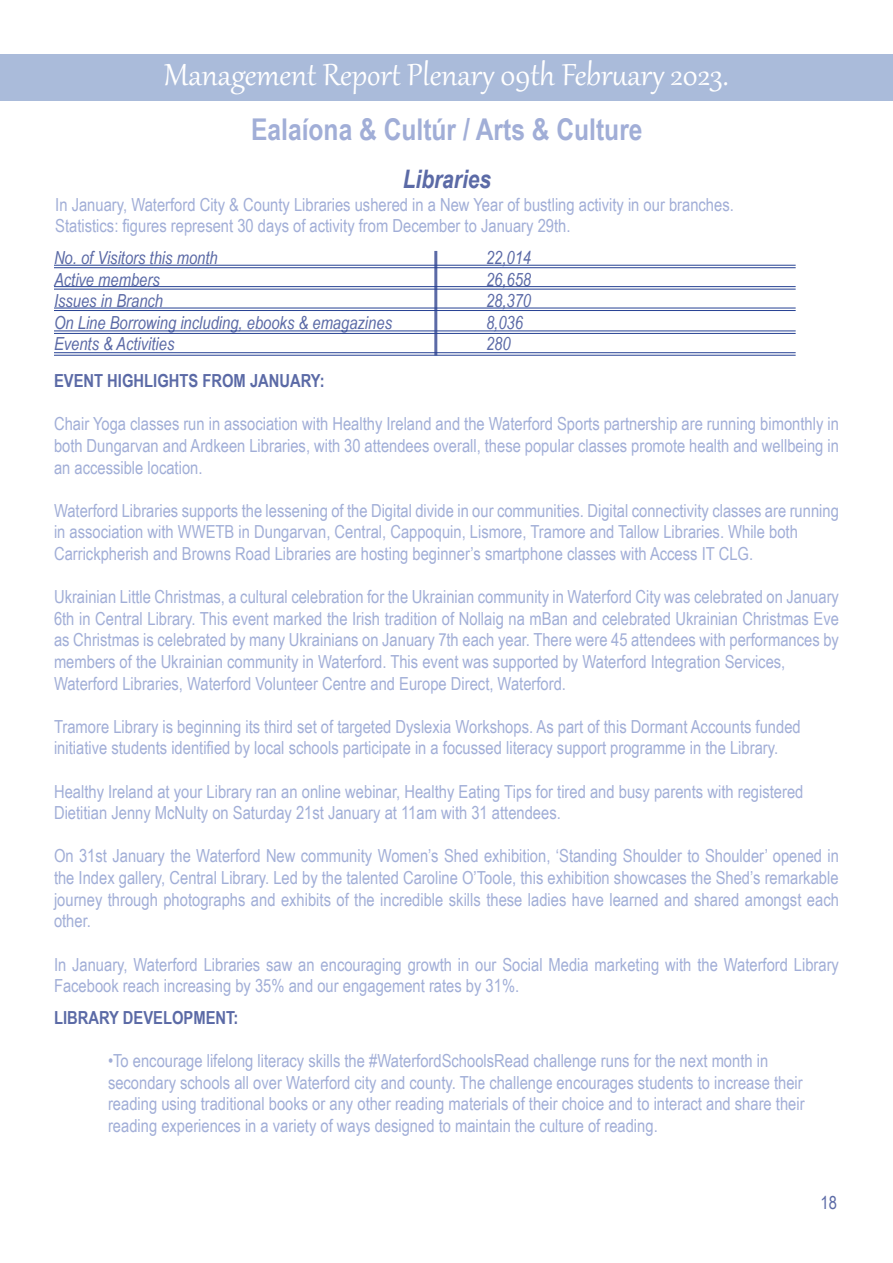
<style>
.page{position:relative;width:893px;height:1263px;background:#fff}
.page>*{position:absolute;margin:0;border:0;box-sizing:border-box;transform-origin:0 0}
.t1{font:37.5px "Gabriola";color:#fff}
.t2{font:700 30px "Arial Narrow";color:#a1aed7}
.t3{font:italic 700 25.5px "Arial Narrow";color:#5b6aa6}
.t4{font:18px/21.6px "Arial Narrow";color:#a1aed7}
.t5{font:italic 18px "Arial Narrow";color:#5b6aa6}
.t6{font:700 18px "Arial Narrow";color:#5b6aa6}
.t7{font:18px "Arial Narrow";color:#5b6aa6}
</style>
<div class="page">
<div style="left:0;top:54px;width:893px;height:46px;background:#aabbda"></div>
<hr style="left:434px;top:251px;width:3px;height:104px;background:#5b6aa6">
<hr style="left:54px;top:265px;width:742px;height:1px;background:#264193">
<hr style="left:54px;top:267px;width:742px;height:1px;background:#264193">
<hr style="left:54px;top:286px;width:742px;height:1px;background:#264193">
<hr style="left:54px;top:289px;width:742px;height:1px;background:#264193">
<hr style="left:54px;top:308px;width:742px;height:1px;background:#264193">
<hr style="left:54px;top:310px;width:742px;height:1px;background:#264193">
<hr style="left:54px;top:331px;width:742px;height:1px;background:#264193">
<hr style="left:54px;top:333px;width:742px;height:1px;background:#264193">
<hr style="left:54px;top:352px;width:742px;height:1px;background:#264193">
<hr style="left:54px;top:355px;width:742px;height:1px;background:#264193">
<h1 class="t1" style="left:164px;top:50px;width:566px">Management Report Plenary 09th February 2023.</h1>
<h2 class="t2" style="left:251px;top:106px;width:393px">Ealaíona &amp; Cultúr / Arts &amp; Culture</h2>
<h3 class="t3" style="left:403px;top:160px;width:90px">Libraries</h3>
<p class="t4" style="left:55px;top:193px;width:680px">In January, Waterford City &amp; County Libraries ushered in a New Year of bustling activity in our branches.<br>Statistics: figures represent 30 days of activity from December to January 29th.</p>
<p class="t5" style="left:54px;top:245px;width:165px">No. of Visitors this month</p>
<p class="t5" style="left:486px;top:245px;width:47px">22,014</p>
<p class="t5" style="left:54px;top:267px;width:107px">Active members</p>
<p class="t5" style="left:486px;top:267px;width:47px">26,658</p>
<p class="t5" style="left:54px;top:288px;width:111px">Issues in Branch</p>
<p class="t5" style="left:486px;top:288px;width:47px">28,370</p>
<p class="t5" style="left:54px;top:310px;width:340px">On Line Borrowing including, ebooks &amp; emagazines</p>
<p class="t5" style="left:486px;top:310px;width:38px">8,036</p>
<p class="t5" style="left:54px;top:332px;width:122px">Events &amp; Activities</p>
<p class="t5" style="left:486px;top:332px;width:26px">280</p>
<p class="t6" style="left:54px;top:367px;width:272px">EVENT HIGHLIGHTS FROM JANUARY:</p>
<p class="t4" style="left:54px;top:413px;width:786px;text-align:justify">Chair Yoga classes run in association with Healthy Ireland and the Waterford Sports partnership are running bimonthly in both Dungarvan and Ardkeen Libraries, with 30 attendees overall, these popular classes promote health and wellbeing in an accessible location.</p>
<p class="t4" style="left:54px;top:499px;width:786px">Waterford Libraries supports the lessening of the Digital divide in our communities. Digital connectivity classes are running in association with WWETB in Dungarvan, Central, Cappoquin, Lismore, Tramore and Tallow Libraries. While both<br>Carrickpherish and Browns Road Libraries are hosting beginner’s smartphone classes with Access IT CLG.</p>
<p class="t4" style="left:54px;top:585px;width:786px">Ukrainian Little Christmas, a cultural celebration for the Ukrainian community in Waterford City was celebrated on January 6th in Central Library. This event marked the Irish tradition of Nollaig na mBan and celebrated Ukrainian Christmas Eve as Christmas is celebrated by many Ukrainians on January 7th each year. There were 45 attendees with performances by members of the Ukrainian community in Waterford. This event was supported by Waterford Integration Services, Waterford Libraries, Waterford Volunteer Centre and Europe Direct, Waterford.</p>
<p class="t4" style="left:54px;top:715px;width:748px">Tramore Library is beginning its third set of targeted Dyslexia Workshops. As part of this Dormant Accounts funded initiative students identified by local schools participate in a focussed literacy support programme in the Library.</p>
<p class="t4" style="left:54px;top:780px;width:751px">Healthy Ireland at your Library ran an online webinar, Healthy Eating Tips for tired and busy parents with registered<br>Dietitian Jenny McNulty on Saturday 21st January at 11am with 31 attendees.</p>
<p class="t4" style="left:54px;top:845px;width:786px;text-align:justify">On 31st January the Waterford New community Women’s Shed exhibition, ‘Standing Shoulder to Shoulder’ opened in the Index gallery, Central Library. Led by the talented Caroline O’Toole, this exhibition showcases the Shed’s remarkable journey through photographs and exhibits of the incredible skills these ladies have learned and shared amongst each other.</p>
<p class="t4" style="left:54px;top:953px;width:786px">In January, Waterford Libraries saw an encouraging growth in our Social Media marketing with the Waterford Library<br>Facebook reach increasing by 35% and our engagement rates by 31%.</p>
<p class="t6" style="left:54px;top:1004px;width:186px">LIBRARY DEVELOPMENT:</p>
<p class="t4" style="left:108px;top:1049px;width:698px">•To encourage lifelong literacy skills the #WaterfordSchoolsRead challenge runs for the next month in secondary schools all over Waterford city and county. The challenge encourages students to increase their reading using traditional books or any other reading materials of their choice and to interact and share their reading experiences in a variety of ways designed to maintain the culture of reading.</p>
<p class="t7" style="left:820px;top:1189px;width:18px">18</p>
</div>
